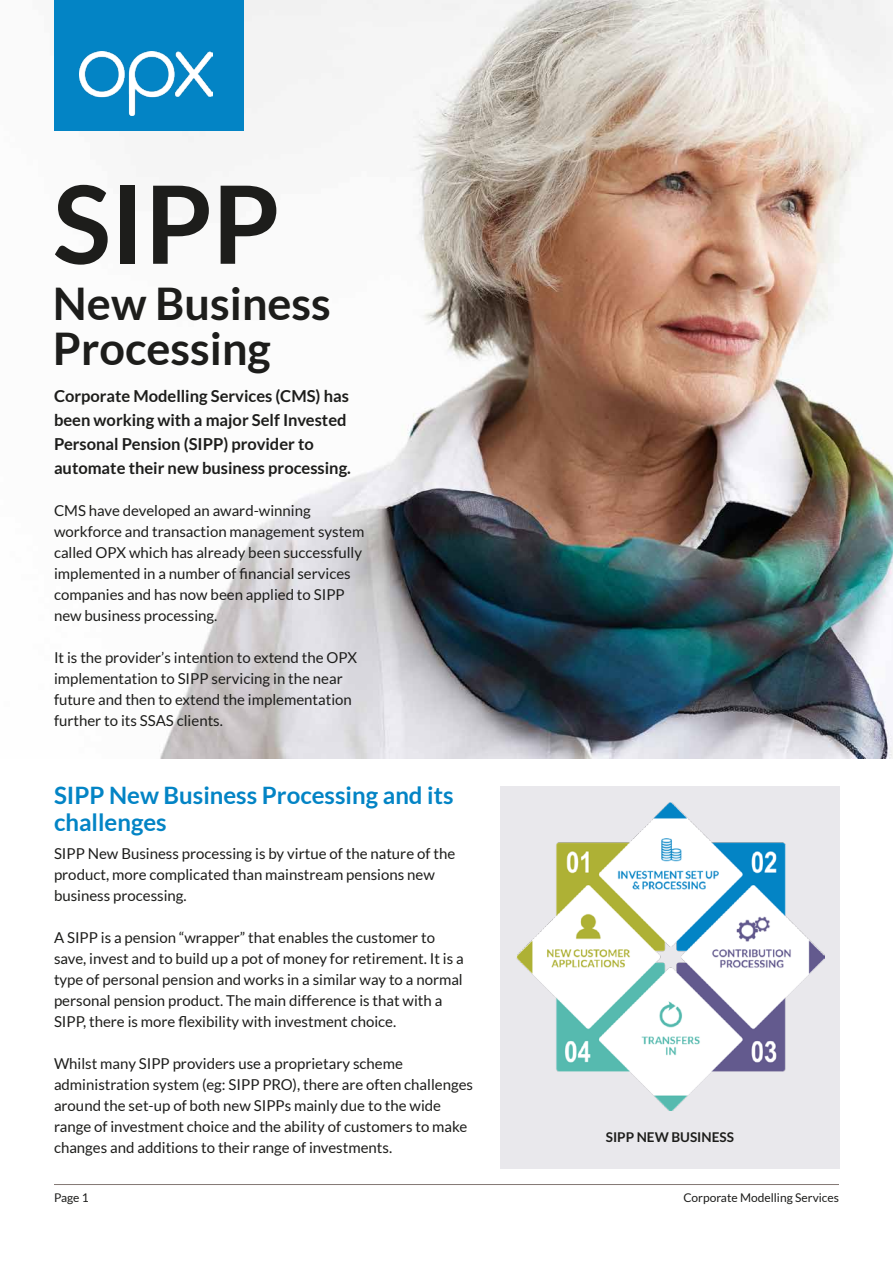
<style>
.page{position:relative;width:893px;height:1263px;background:#fff}
.page>*{position:absolute;margin:0;border:0;box-sizing:border-box;transform-origin:0 0}
.t1{font:700 108px "Lato";color:#1d1d1b}
.t2{font:700 45px/45px "Lato";color:#1d1d1b}
.t3{font:700 24px/27px "Lato";color:#0384c5}
.t4{font:700 16.5px/24px "Lato";color:#1d1d1b}
.t5{font:15px/21px "Lato";color:#1d1d1b}
.t6{font:700 13.5px "Lato";color:#1d1d1b}
.t7{font:12px "Lato";color:#1d1d1b}
</style>
<div class="page">
<hr style="left:54px;top:1184px;width:785px;height:1px;background:#837874">
<img style="left:54px;top:0;width:839px;height:759px">
<div style="left:500px;top:786px;width:340px;height:383px;background:#e9e8ec"></div>
<img style="left:517px;top:802px;width:308px;height:308px">
<div style="left:54px;top:0;width:189px;height:130px;background:#0384c5"></div>
<img style="left:80px;top:51px;width:132px;height:64px">
<h1 class="t1" style="left:53px;top:163px;width:228px">SIPP</h1>
<h2 class="t2" style="left:53px;top:280px;width:279px">New Business<br>Processing</h2>
<p class="t4" style="left:54px;top:383px;width:298px">Corporate Modelling Services (CMS) has been working with a major Self Invested Personal Pension (SIPP) provider to automate their new business processing.</p>
<p class="t5" style="left:54px;top:500px;width:312px">CMS have developed an award-winning workforce and transaction management system called OPX which has already been successfully implemented in a number of financial services companies and has now been applied to SIPP new business processing.</p>
<p class="t5" style="left:54px;top:647px;width:305px">It is the provider’s intention to extend the OPX implementation to SIPP servicing in the near future and then to extend the implementation further to its SSAS clients.</p>
<h3 class="t3" style="left:54px;top:782px;width:401px">SIPP New Business Processing and its challenges</h3>
<p class="t5" style="left:54px;top:843px;width:403px">SIPP New Business processing is by virtue of the nature of the product, more complicated than mainstream pensions new business processing.</p>
<p class="t5" style="left:54px;top:927px;width:411px">A SIPP is a pension “wrapper” that enables the customer to save, invest and to build up a pot of money for retirement. It is a type of personal pension and works in a similar way to a normal personal pension product. The main difference is that with a SIPP, there is more flexibility with investment choice.</p>
<p class="t5" style="left:54px;top:1053px;width:421px">Whilst many SIPP providers use a proprietary scheme administration system (eg: SIPP PRO), there are often challenges around the set-up of both new SIPPs mainly due to the wide range of investment choice and the ability of customers to make changes and additions to their range of investments.</p>
<p class="t6" style="left:606px;top:1130px;width:130px">SIPP NEW BUSINESS</p>
<p class="t7" style="left:54px;top:1191px;width:36px">Page 1</p>
<p class="t7" style="left:683px;top:1191px;width:157px">Corporate Modelling Services</p>
</div>
